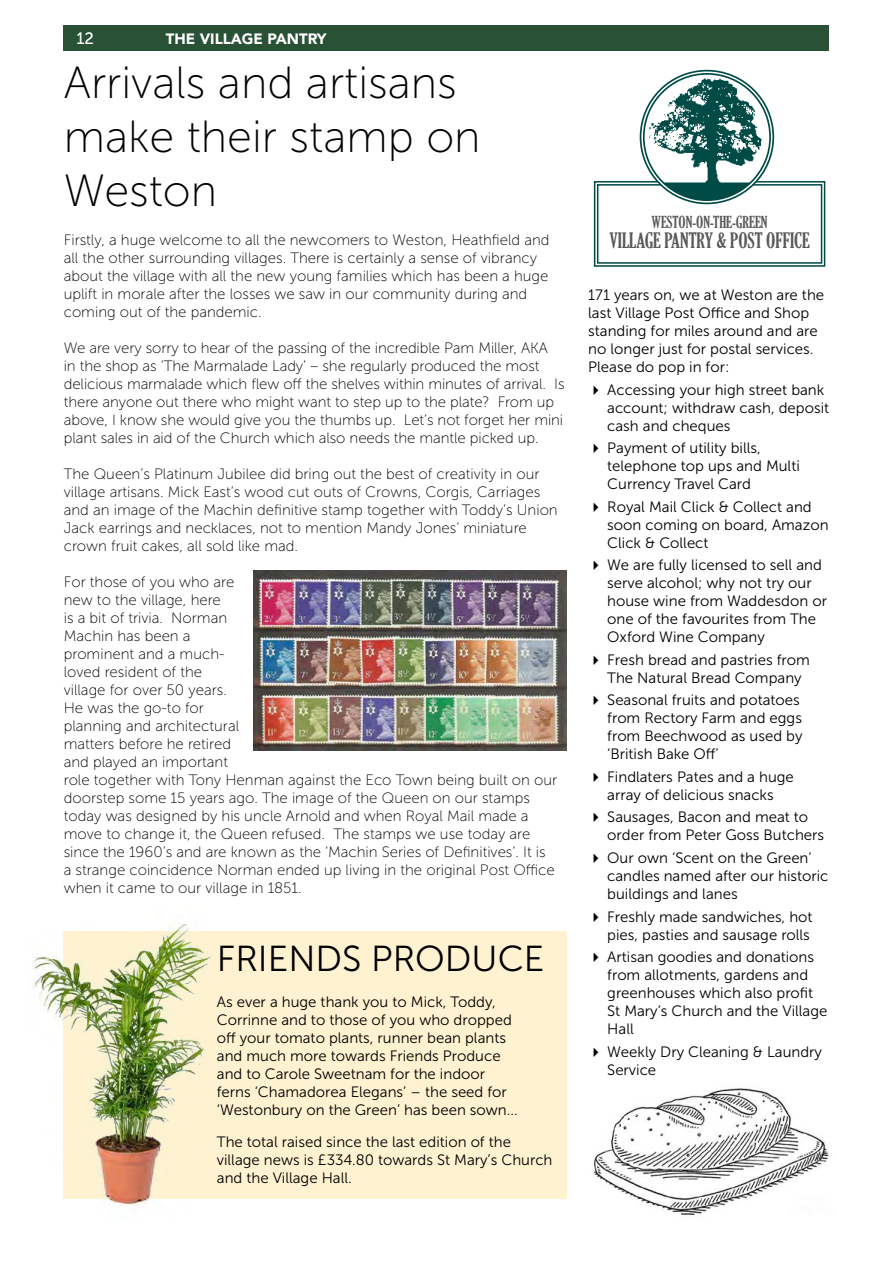
<style>
.page{position:relative;width:893px;height:1263px;background:#fff}
.page>*{position:absolute;margin:0;border:0;box-sizing:border-box;transform-origin:0 0}
.t1{font:45px/54px "Museo Sans 100";color:#000}
.t2{font:36px "Museo Sans 300";color:#000}
.t3{font:extra-condensed 20.4px "Gloucester";color:#58595b}
.t4{font:16.5px "Museo Sans 500";color:#fff}
.t5{font:extra-condensed 15.9px "Gloucester";color:#58595b}
.t6{font:15px/18px "Museo Sans 100";color:#000}
.t7{font:15px/18px "Museo Sans 300";color:#000}
.t8{font:900 15px "Avenir";color:#fff}
</style>
<div class="page">
<div style="left:64px;top:26px;width:765px;height:25px;background:#285136"></div>
<svg style="left:593px;top:181px;width:233px;height:86px"></svg>
<div style="left:597px;top:184px;width:225px;height:80px;border:2px solid #004b46"></div>
<svg style="left:644px;top:74px;width:126px;height:126px"></svg>
<img style="left:649px;top:78px;width:115px;height:122px">
<div style="left:64px;top:931px;width:503px;height:268px;background:#fff2d1"></div>
<img style="left:594px;top:1088px;width:235px;height:128px">
<img style="left:32px;top:923px;width:179px;height:283px">
<img style="left:253px;top:571px;width:314px;height:179px">
<p class="t4" style="left:77px;top:29px;width:19px">12</p>
<p class="t8" style="left:166px;top:26px;width:162px">THE VILLAGE PANTRY</p>
<p class="t1" style="left:64px;top:56px;width:418px">Arrivals and artisans make their stamp on<br>Weston</p>
<p class="t5" style="left:652px;top:213px;width:118px">WESTON-ON-THE-GREEN</p>
<p class="t6" style="left:64px;top:231px;width:487px">Firstly, a huge welcome to all the newcomers to Weston, Heathfield and</p>
<p class="t3" style="left:609px;top:229px;width:202px">VILLAGE PANTRY &amp; POST OFFICE</p>
<p class="t6" style="left:64px;top:249px;width:486px">all the other surrounding villages. There is certainly a sense of vibrancy about the village with all the new young families which has been a huge uplift in morale after the losses we saw in our community during and coming out of the pandemic.</p>
<p class="t6" style="left:64px;top:339px;width:502px">We are very sorry to hear of the passing of the incredible Pam Miller, AKA<br>in the shop as ‘The Marmalade Lady’ – she regularly produced the most delicious marmalade which flew off the shelves within minutes of arrival. Is there anyone out there who might want to step up to the plate? From up above, I know she would give you the thumbs up. Let’s not forget her mini plant sales in aid of the Church which also needs the mantle picked up.</p>
<p class="t6" style="left:64px;top:465px;width:495px">The Queen’s Platinum Jubilee did bring out the best of creativity in our village artisans. Mick East’s wood cut outs of Crowns, Corgis, Carriages and an image of the Machin definitive stamp together with Toddy’s Union Jack earrings and necklaces, not to mention Mandy Jones’ miniature crown fruit cakes, all sold like mad.</p>
<p class="t6" style="left:64px;top:573px;width:495px">For those of you who are<br>new to the village, here<br>is a bit of trivia. Norman<br>Machin has been a<br>prominent and a much-<br>loved resident of the<br>village for over 50 years.<br>He was the go-to for<br>planning and architectural<br>matters before he retired<br>and played an important<br>role together with Tony Henman against the Eco Town being built on our doorstep some 15 years ago. The image of the Queen on our stamps today was designed by his uncle Arnold and when Royal Mail made a move to change it, the Queen refused. The stamps we use today are since the 1960’s and are known as the ‘Machin Series of Definitives’. It is<br>a strange coincidence Norman ended up living in the original Post Office when it came to our village in 1851.</p>
<p class="t7" style="left:588px;top:286px;width:237px">171 years on, we at Weston are the last Village Post Office and Shop standing for miles around and are no longer just for postal services.<br>Please do pop in for:</p>
<p class="t7" style="left:607px;top:381px;width:223px;text-indent:-19px">✔ Accessing your high street bank account; withdraw cash, deposit cash and cheques</p>
<p class="t7" style="left:607px;top:439px;width:194px;text-indent:-19px">✔ Payment of utility bills, telephone top ups and Multi<br>Currency Travel Card</p>
<p class="t7" style="left:607px;top:498px;width:223px;text-indent:-19px">✔ Royal Mail Click &amp; Collect and soon coming on board, Amazon<br>Click &amp; Collect</p>
<p class="t7" style="left:607px;top:556px;width:221px;text-indent:-19px">✔ We are fully licensed to sell and serve alcohol; why not try our house wine from Waddesdon or one of the favourites from The<br>Oxford Wine Company</p>
<p class="t7" style="left:607px;top:651px;width:204px;text-indent:-19px">✔ Fresh bread and pastries from<br>The Natural Bread Company</p>
<p class="t7" style="left:607px;top:691px;width:197px;text-indent:-19px">✔ Seasonal fruits and potatoes from Rectory Farm and eggs from Beechwood as used by ‘British Bake Off’</p>
<p class="t7" style="left:588px;top:768px;width:207px;text-align:center">✔ Findlaters Pates and a huge array of delicious snacks</p>
<p class="t7" style="left:607px;top:808px;width:218px;text-indent:-19px">✔ Sausages, Bacon and meat to order from Peter Goss Butchers</p>
<p class="t7" style="left:607px;top:849px;width:223px;text-indent:-19px">✔ Our own ‘Scent on the Green’ candles named after our historic buildings and lanes</p>
<p class="t7" style="left:588px;top:907px;width:226px;text-align:right">✔ Freshly made sandwiches, hot pies, pasties and sausage rolls</p>
<p class="t7" style="left:607px;top:948px;width:222px;text-indent:-19px">✔ Artisan goodies and donations from allotments, gardens and greenhouses which also profit<br>St Mary’s Church and the Village<br>Hall</p>
<p class="t7" style="left:607px;top:1042px;width:216px;text-indent:-19px">✔ Weekly Dry Cleaning &amp; Laundry<br>Service</p>
<p class="t2" style="left:217px;top:939px;width:329px">FRIENDS PRODUCE</p>
<p class="t7" style="left:217px;top:993px;width:303px">As ever a huge thank you to Mick, Toddy, Corrinne and to those of you who dropped off your tomato plants, runner bean plants and much more towards Friends Produce and to Carole Sweetnam for the indoor ferns ‘Chamadorea Elegans’ – the seed for ‘Westonbury on the Green’ has been sown...</p>
<p class="t7" style="left:217px;top:1132px;width:337px">The total raised since the last edition of the village news is £334.80 towards St Mary’s Church and the Village Hall.</p>
</div>
